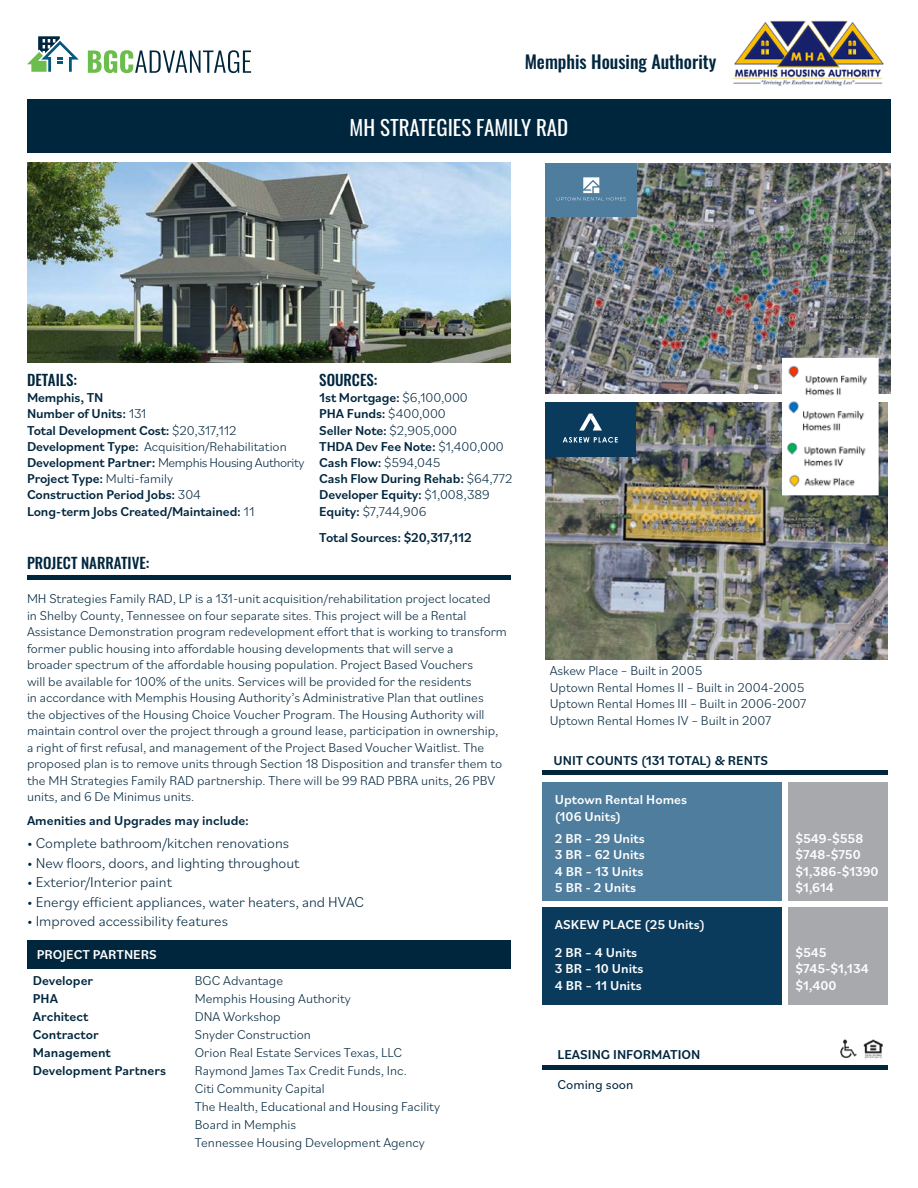
<style>
.page{position:relative;width:918px;height:1188px;background:#fff}
.page>*{position:absolute;margin:0;border:0;box-sizing:border-box;transform-origin:0 0}
.t1{font:21px "Oswald";color:#fff}
.t2{font:500 18px "Oswald";color:#00263e}
.t3{font:300 15px "Bilo";color:#00263e}
.t4{font:500 15px "Oswald";color:#00263e}
.t5{font:300 13.5px/16.5px "Bilo";color:#00263e}
.t6{font:500 13.5px "Bilo";letter-spacing:-.01em;color:#00263e}
.t7{font:500 13.5px "Bilo";color:#fff}
.t8{font:300 13.5px "Bilo";letter-spacing:-.03em;color:#00263e}
.t9{font:13.5px "Bilo";color:#00263e}
.s1{font-weight:300}
.s2{font-weight:500}
</style>
<div class="page">
<div style="left:27px;top:940px;width:484px;height:28px;background:#00263e"></div>
<div style="left:27px;top:99px;width:864px;height:54px;background:#00263e"></div>
<svg style="left:88px;top:50px;width:163px;height:23px"></svg>
<svg style="left:27px;top:36px;width:52px;height:36px"></svg>
<img style="left:545px;top:163px;width:346px;height:231px">
<img style="left:733px;top:20px;width:151px;height:67px">
<hr style="left:542px;top:1066px;width:345px;height:4px;background:#00263e">
<hr style="left:27px;top:576px;width:484px;height:4px;background:#00263e">
<div style="left:542px;top:907px;width:240px;height:98px;background:#0a3a5c"></div>
<div style="left:788px;top:907px;width:99px;height:98px;background:#a7a9ac"></div>
<div style="left:542px;top:783px;width:240px;height:118px;background:#4f7d9e"></div>
<div style="left:788px;top:783px;width:99px;height:118px;background:#a7a9ac"></div>
<hr style="left:542px;top:771px;width:345px;height:4px;background:#00263e">
<img style="left:27px;top:163px;width:484px;height:200px">
<img style="left:840px;top:1039px;width:43px;height:20px">
<div style="left:545px;top:163px;width:92px;height:54px;background:#4f7d9e"></div>
<svg style="left:557px;top:177px;width:69px;height:24px"></svg>
<img style="left:545px;top:402px;width:342px;height:257px">
<div style="left:545px;top:402px;width:91px;height:55px;background:#0a3a5c"></div>
<svg style="left:579px;top:414px;width:23px;height:17px"></svg>
<svg style="left:563px;top:437px;width:55px;height:6px"></svg>
<img style="left:785px;top:361px;width:91px;height:131px">
<p class="t2" style="left:525px;top:52px;width:193px">Memphis Housing Authority</p>
<p class="t1" style="left:350px;top:109px;width:220px">MH STRATEGIES FAMILY RAD</p>
<p class="t4" style="left:27px;top:372px;width:52px">DETAILS:</p>
<p class="t6" style="left:27px;top:388px;width:78px">Memphis, TN</p>
<p class="t6" style="left:27px;top:405px;width:121px">Number of Units: <span class="s1">131</span></p>
<p class="t6" style="left:27px;top:421px;width:211px">Total Development Cost: <span class="s1">$20,317,112</span></p>
<p class="t5" style="left:27px;top:438px;width:261px"><span class="s2">Development Type:</span> Acquisition/Rehabilitation</p>
<p class="t8" style="left:27px;top:453px;width:279px"><span class="s2">Development Partner:</span> Memphis Housing Authority</p>
<p class="t6" style="left:27px;top:469px;width:148px">Project Type: <span class="s1">Multi-family</span></p>
<p class="t6" style="left:27px;top:486px;width:175px">Construction Period Jobs: <span class="s1">304</span></p>
<p class="t6" style="left:27px;top:502px;width:229px">Long-term Jobs Created/Maintained: <span class="s1">11</span></p>
<p class="t4" style="left:27px;top:556px;width:124px">PROJECT NARRATIVE:</p>
<p class="t4" style="left:319px;top:372px;width:60px">SOURCES:</p>
<p class="t6" style="left:319px;top:388px;width:150px">1st Mortgage: <span class="s1">$6,100,000</span></p>
<p class="t6" style="left:319px;top:405px;width:128px">PHA Funds: <span class="s1">$400,000</span></p>
<p class="t6" style="left:319px;top:421px;width:139px">Seller Note: <span class="s1">$2,905,000</span></p>
<p class="t6" style="left:319px;top:437px;width:186px">THDA Dev Fee Note: <span class="s1">$1,400,000</span></p>
<p class="t6" style="left:319px;top:453px;width:123px">Cash Flow: <span class="s1">$594,045</span></p>
<p class="t6" style="left:319px;top:469px;width:195px">Cash Flow During Rehab: <span class="s1">$64,772</span></p>
<p class="t6" style="left:319px;top:486px;width:172px">Developer Equity: <span class="s1">$1,008,389</span></p>
<p class="t5" style="left:319px;top:502px;width:109px"><span class="s2">Equity:</span> $7,744,906</p>
<p class="t6" style="left:319px;top:528px;width:154px">Total Sources: $20,317,112</p>
<p class="t5" style="left:27px;top:590px;width:482px">MH Strategies Family RAD, LP is a 131-unit acquisition/rehabilitation project located<br>in Shelby County, Tennessee on four separate sites. This project will be a Rental Assistance Demonstration program redevelopment effort that is working to transform former public housing into affordable housing developments that will serve a<br>broader spectrum of the affordable housing population. Project Based Vouchers<br>will be available for 100% of the units. Services will be provided for the residents<br>in accordance with Memphis Housing Authority’s Administrative Plan that outlines<br>the objectives of the Housing Choice Voucher Program. The Housing Authority will maintain control over the project through a ground lease, participation in ownership, a right of first refusal, and management of the Project Based Voucher Waitlist. The proposed plan is to remove units through Section 18 Disposition and transfer them to the MH Strategies Family RAD partnership. There will be 99 RAD PBRA units, 26 PBV units, and 6 De Minimus units.</p>
<p class="t6" style="left:27px;top:811px;width:224px">Amenities and Upgrades may include:</p>
<p class="t3" style="left:27px;top:833px;width:264px">• Complete bathroom/kitchen renovations</p>
<p class="t3" style="left:27px;top:853px;width:274px">• New floors, doors, and lighting throughout</p>
<p class="t3" style="left:27px;top:872px;width:146px">• Exterior/Interior paint</p>
<p class="t3" style="left:27px;top:892px;width:339px">• Energy efficient appliances, water heaters, and HVAC</p>
<p class="t3" style="left:27px;top:911px;width:203px">• Improved accessibility features</p>
<p class="t7" style="left:37px;top:945px;width:122px">PROJECT PARTNERS</p>
<p class="t6" style="left:33px;top:971px;width:62px">Developer</p>
<p class="t5" style="left:195px;top:972px;width:90px">BGC Advantage</p>
<p class="t6" style="left:33px;top:989px;width:27px">PHA</p>
<p class="t5" style="left:195px;top:990px;width:158px">Memphis Housing Authority</p>
<p class="t6" style="left:33px;top:1007px;width:57px">Architect</p>
<p class="t5" style="left:195px;top:1008px;width:87px">DNA Workshop</p>
<p class="t6" style="left:33px;top:1025px;width:67px">Contractor</p>
<p class="t5" style="left:195px;top:1026px;width:118px">Snyder Construction</p>
<p class="t6" style="left:33px;top:1043px;width:79px">Management</p>
<p class="t5" style="left:195px;top:1044px;width:209px">Orion Real Estate Services Texas, LLC</p>
<p class="t6" style="left:33px;top:1061px;width:135px">Development Partners</p>
<p class="t5" style="left:195px;top:1062px;width:214px">Raymond James Tax Credit Funds, Inc.</p>
<p class="t5" style="left:195px;top:1080px;width:131px">Citi Community Capital</p>
<p class="t5" style="left:195px;top:1098px;width:247px">The Health, Educational and Housing Facility</p>
<p class="t5" style="left:195px;top:1116px;width:103px">Board in Memphis</p>
<p class="t5" style="left:195px;top:1134px;width:232px">Tennessee Housing Development Agency</p>
<p class="t5" style="left:550px;top:662px;width:154px">Askew Place – Built in 2005</p>
<p class="t5" style="left:550px;top:679px;width:256px">Uptown Rental Homes II – Built in 2004-2005</p>
<p class="t5" style="left:550px;top:695px;width:258px">Uptown Rental Homes III – Built in 2006-2007</p>
<p class="t5" style="left:550px;top:712px;width:223px">Uptown Rental Homes IV – Built in 2007</p>
<p class="t6" style="left:553px;top:751px;width:216px">UNIT COUNTS (131 TOTAL) &amp; RENTS</p>
<p class="t7" style="left:555px;top:791px;width:134px">Uptown Rental Homes</p>
<p class="t7" style="left:555px;top:807px;width:68px">(106 Units)</p>
<p class="t7" style="left:555px;top:829px;width:91px">2 BR – 29 Units</p>
<p class="t7" style="left:555px;top:846px;width:91px">3 BR – 62 Units</p>
<p class="t7" style="left:555px;top:862px;width:90px">4 BR – 13 Units</p>
<p class="t7" style="left:555px;top:878px;width:83px">5 BR - 2 Units</p>
<p class="t7" style="left:555px;top:915px;width:152px">ASKEW PLACE (25 Units)</p>
<p class="t7" style="left:555px;top:943px;width:84px">2 BR – 4 Units</p>
<p class="t7" style="left:555px;top:959px;width:90px">3 BR – 10 Units</p>
<p class="t7" style="left:555px;top:976px;width:88px">4 BR – 11 Units</p>
<p class="t6" style="left:558px;top:1045px;width:144px">LEASING INFORMATION</p>
<p class="t9" style="left:558px;top:1075px;width:77px">Coming soon</p>
<p class="t7" style="left:795px;top:829px;width:69px">$549-$558</p>
<p class="t7" style="left:795px;top:846px;width:67px">$748-$750</p>
<p class="t7" style="left:795px;top:862px;width:85px">$1,386-$1390</p>
<p class="t7" style="left:795px;top:878px;width:40px">$1,614</p>
<p class="t7" style="left:795px;top:943px;width:33px">$545</p>
<p class="t7" style="left:795px;top:959px;width:75px">$745-$1,134</p>
<p class="t7" style="left:795px;top:976px;width:43px">$1,400</p>
</div>
